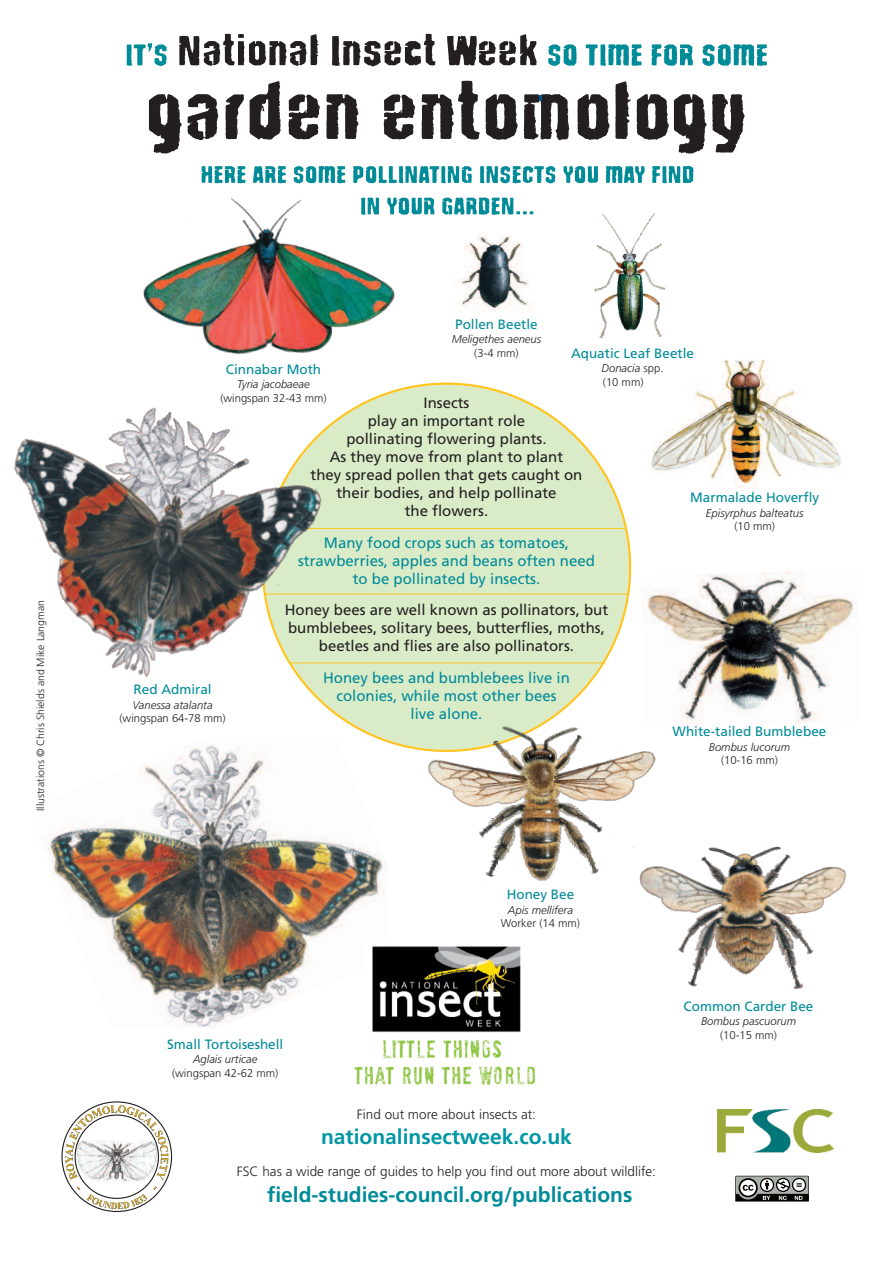
<style>
.page{position:relative;width:893px;height:1263px;background:#fff}
.page>*{position:absolute;margin:0;border:0;box-sizing:border-box;transform-origin:0 0}
.t1{font:700 21px "Frutiger";color:#008b99}
.t2{font:700 21px "Frutiger";color:#0097a4}
.t3{font:15px/18px "Frutiger";color:#231f20;text-align:center}
.t4{font:15px/18px "Frutiger";color:#008b99;text-align:center}
.t5{font:13.5px "Frutiger";color:#008b99}
.t6{font:300 13.5px "Frutiger";color:#231f20}
.t7{font:italic 300 11.25px "Frutiger";color:#231f20}
.t8{font:300 11.25px/13.5px "Frutiger";color:#231f20}
.t9{font:300 10.5px "Frutiger";color:#231f20}
.s1{font-style:italic}
</style>
<div class="page">
<svg style="left:717px;top:1109px;width:117px;height:44px"></svg>
<img style="left:718px;top:1109px;width:115px;height:43px">
<img style="left:354px;top:1039px;width:182px;height:46px">
<svg style="left:735px;top:1176px;width:74px;height:25px;background:#777a77"></svg>
<svg style="left:548px;top:44px;width:219px;height:22px"></svg>
<svg style="left:179px;top:34px;width:358px;height:33px"></svg>
<svg style="left:127px;top:43px;width:40px;height:23px"></svg>
<svg style="left:149px;top:80px;width:596px;height:73px"></svg>
<svg style="left:404px;top:197px;width:129px;height:18px"></svg>
<svg style="left:202px;top:166px;width:491px;height:17px"></svg>
<img style="left:47px;top:745px;width:338px;height:282px">
<img style="left:642px;top:571px;width:212px;height:155px">
<img style="left:455px;top:235px;width:74px;height:77px">
<svg style="left:262px;top:382px;width:369px;height:370px"></svg>
<hr style="left:267px;top:528px;width:359px;height:1px;background:#fec422">
<hr style="left:265px;top:594px;width:363px;height:1px;background:#fec422">
<hr style="left:289px;top:662px;width:316px;height:1px;background:#fec422">
<img style="left:14px;top:382px;width:350px;height:320px">
<img style="left:594px;top:213px;width:72px;height:126px">
<svg style="left:618px;top:382px;width:13px;height:134px"></svg>
<img style="left:650px;top:359px;width:191px;height:129px">
<img style="left:143px;top:183px;width:261px;height:171px">
<div style="left:366px;top:941px;width:162px;height:94px;background:#fff"></div>
<img style="left:372px;top:946px;width:149px;height:87px">
<img style="left:642px;top:846px;width:204px;height:143px">
<img style="left:427px;top:717px;width:236px;height:170px">
<img style="left:81px;top:1180px;width:71px;height:1px">
<img style="left:65px;top:1105px;width:104px;height:75px">
<svg style="left:86px;top:1194px;width:61px;height:15px"></svg>
<p class="t9" style="left:36px;top:811px;width:212px;rotate:-90deg">Illustrations © Chris Shields and Mike Langman</p>
<p class="t5" style="left:455px;top:318px;width:84px">Pollen Beetle</p>
<p class="t7" style="left:452px;top:335px;width:91px">Meligethes aeneus</p>
<p class="t8" style="left:474px;top:347px;width:46px">(3-4 mm)</p>
<p class="t5" style="left:571px;top:348px;width:125px">Aquatic Leaf Beetle</p>
<p class="t8" style="left:602px;top:362px;width:63px"><span class="s1">Donacia</span> spp. (10 mm)</p>
<p class="t3" style="left:311px;top:395px;width:273px">Insects<br>play an important role<br>pollinating flowering plants.<br>As they move from plant to plant<br>they spread pollen that gets caught on their bodies, and help pollinate<br>the flowers.</p>
<p class="t4" style="left:298px;top:535px;width:298px">Many food crops such as tomatoes, strawberries, apples and beans often need to be pollinated by insects.</p>
<p class="t3" style="left:285px;top:602px;width:325px">Honey bees are well known as pollinators, but bumblebees, solitary bees, butterflies, moths, beetles and flies are also pollinators.</p>
<p class="t4" style="left:323px;top:670px;width:248px">Honey bees and bumblebees live in colonies, while most other bees live alone.</p>
<p class="t5" style="left:226px;top:363px;width:97px">Cinnabar Moth</p>
<p class="t7" style="left:237px;top:380px;width:74px">Tyria jacobaeae</p>
<p class="t8" style="left:220px;top:392px;width:108px">(wingspan 32-43 mm)</p>
<p class="t5" style="left:690px;top:492px;width:131px">Marmalade Hoverfly</p>
<p class="t7" style="left:706px;top:508px;width:99px">Episyrphus balteatus</p>
<p class="t8" style="left:734px;top:520px;width:42px">(10 mm)</p>
<p class="t5" style="left:134px;top:684px;width:80px">Red Admiral</p>
<p class="t7" style="left:133px;top:700px;width:82px">Vanessa atalanta</p>
<p class="t8" style="left:119px;top:712px;width:108px">(wingspan 64-78 mm)</p>
<p class="t5" style="left:672px;top:726px;width:155px">White-tailed Bumblebee</p>
<p class="t7" style="left:709px;top:742px;width:83px">Bombus lucorum</p>
<p class="t8" style="left:721px;top:754px;width:58px">(10-16 mm)</p>
<p class="t5" style="left:167px;top:1039px;width:118px">Small Tortoiseshell</p>
<p class="t7" style="left:193px;top:1055px;width:66px">Aglais urticae</p>
<p class="t8" style="left:172px;top:1067px;width:108px">(wingspan 42-62 mm)</p>
<p class="t5" style="left:507px;top:889px;width:69px">Honey Bee</p>
<p class="t7" style="left:508px;top:905px;width:66px">Apis mellifera</p>
<p class="t8" style="left:501px;top:917px;width:81px">Worker (14 mm)</p>
<p class="t6" style="left:357px;top:1109px;width:181px">Find out more about insects at:</p>
<h1 class="t2" style="left:321px;top:1129px;width:252px">nationalinsectweek.co.uk</h1>
<p class="t6" style="left:237px;top:1166px;width:421px">FSC has a wide range of guides to help you find out more about wildlife:</p>
<h1 class="t1" style="left:267px;top:1186px;width:367px">field-studies-council.org/publications</h1>
<p class="t5" style="left:684px;top:1000px;width:131px">Common Carder Bee</p>
<p class="t7" style="left:701px;top:1017px;width:97px">Bombus pascuorum</p>
<p class="t8" style="left:720px;top:1029px;width:58px">(10-15 mm)</p>
</div>
